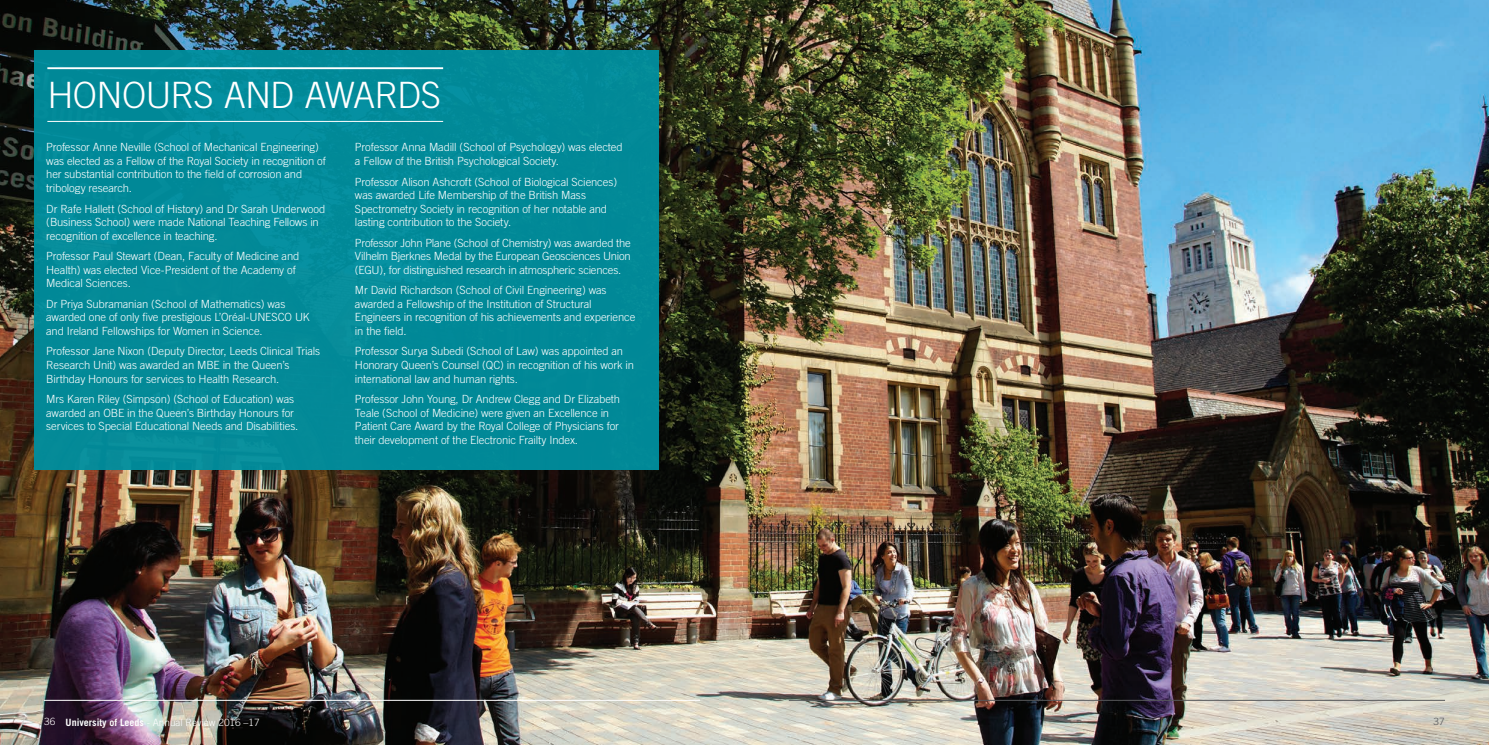
<style>
.page{position:relative;width:1489px;height:745px;background:#fff}
.page>*{position:absolute;margin:0;border:0;box-sizing:border-box;transform-origin:0 0}
.t1{font:300 36.25px "Trade Gothic";letter-spacing:-.02em;color:#fff}
.t2{font:300 11.25px/13.5px "Trade Gothic";letter-spacing:-.01em;color:#fff}
.t3{font:300 10px "Trade Gothic";color:#fff}
.t4{font:300 10px "Trade Gothic";color:#57585a}
.s1{font-weight:700}
</style>
<div class="page">
<img style="left:0;top:0;width:1488px;height:744px">
<hr style="left:44px;top:699px;width:656px;height:1px;background:#fff">
<hr style="left:788px;top:699px;width:656px;height:1px;background:#57585a">
<div style="left:34px;top:50px;width:624px;height:419px;background:#028997"></div>
<hr style="left:47px;top:67px;width:396px;height:2px;background:#fff">
<hr style="left:47px;top:121px;width:396px;height:1px;background:#fff">
<h1 class="t1" style="left:47px;top:74px;width:395px">HONOURS AND AWARDS</h1>
<p class="t2" style="left:46px;top:140px;width:281px">Professor Anne Neville (School of Mechanical Engineering) was elected as a Fellow of the Royal Society in recognition of her substantial contribution to the field of corrosion and tribology research.</p>
<p class="t2" style="left:46px;top:201px;width:281px">Dr Rafe Hallett (School of History) and Dr Sarah Underwood (Business School) were made National Teaching Fellows in recognition of excellence in teaching.</p>
<p class="t2" style="left:46px;top:249px;width:255px">Professor Paul Stewart (Dean, Faculty of Medicine and<br>Health) was elected Vice-President of the Academy of<br>Medical Sciences.</p>
<p class="t2" style="left:46px;top:297px;width:265px">Dr Priya Subramanian (School of Mathematics) was awarded one of only five prestigious L’Oréal-UNESCO UK and Ireland Fellowships for Women in Science.</p>
<p class="t2" style="left:46px;top:344px;width:275px">Professor Jane Nixon (Deputy Director, Leeds Clinical Trials<br>Research Unit) was awarded an MBE in the Queen’s<br>Birthday Honours for services to Health Research.</p>
<p class="t2" style="left:46px;top:392px;width:254px">Mrs Karen Riley (Simpson) (School of Education) was awarded an OBE in the Queen’s Birthday Honours for services to Special Educational Needs and Disabilities.</p>
<p class="t2" style="left:355px;top:140px;width:269px">Professor Anna Madill (School of Psychology) was elected a Fellow of the British Psychological Society.</p>
<p class="t2" style="left:355px;top:174px;width:263px">Professor Alison Ashcroft (School of Biological Sciences) was awarded Life Membership of the British Mass Spectrometry Society in recognition of her notable and lasting contribution to the Society.</p>
<p class="t2" style="left:355px;top:235px;width:277px;text-align:justify">Professor John Plane (School of Chemistry) was awarded the Vilhelm Bjerknes Medal by the European Geosciences Union (EGU), for distinguished research in atmospheric sciences.</p>
<p class="t2" style="left:355px;top:283px;width:282px">Mr David Richardson (School of Civil Engineering) was awarded a Fellowship of the Institution of Structural Engineers in recognition of his achievements and experience in the field.</p>
<p class="t2" style="left:355px;top:344px;width:280px">Professor Surya Subedi (School of Law) was appointed an<br>Honorary Queen’s Counsel (QC) in recognition of his work in international law and human rights.</p>
<p class="t2" style="left:355px;top:392px;width:266px">Professor John Young, Dr Andrew Clegg and Dr Elizabeth Teale (School of Medicine) were given an Excellence in Patient Care Award by the Royal College of Physicians for their development of the Electronic Frailty Index.</p>
<p class="t3" style="left:66px;top:715px;width:195px"><span class="s1">University of Leeds</span> - Annual Review 2016 –17</p>
<p class="t3" style="left:44px;top:715px;width:13px">36</p>
<p class="t4" style="left:1433px;top:715px;width:13px">37</p>
</div>
